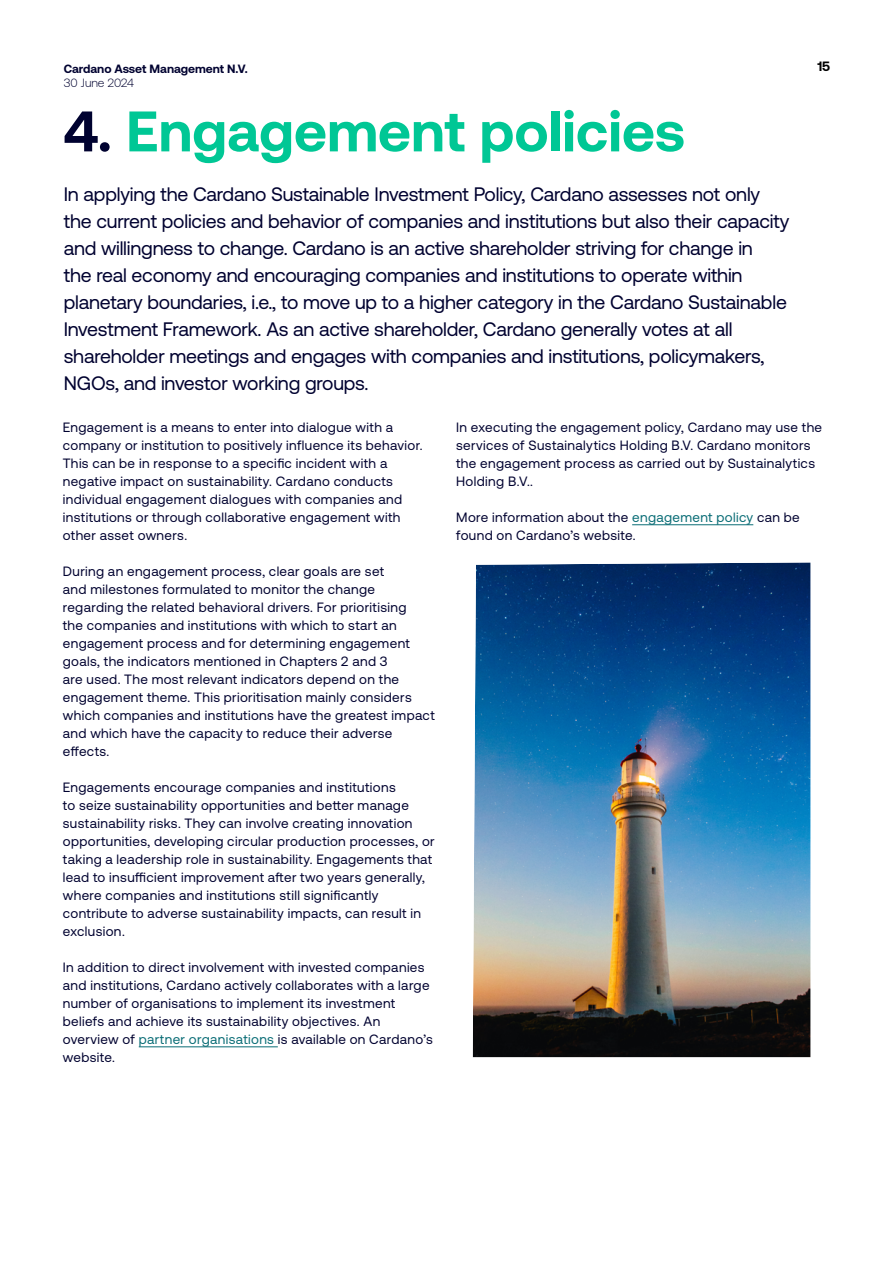
<style>
.page{position:relative;width:893px;height:1263px;background:#fff}
.page>*{position:absolute;margin:0;border:0;box-sizing:border-box;transform-origin:0 0}
.t1{font:700 57px "Aeonik";color:#00c795}
.t2{font:19.5px/27px "Aeonik";letter-spacing:-.01em;color:#000230}
.t3{font:13.5px/18px "Aeonik";letter-spacing:.025em;color:#000230}
.t4{font:700 13.5px "Aeonik";color:#000}
.t5{font:700 12px "Aeonik";color:#000230}
.t6{font:300 12px "Aeonik";color:#000230}
.s1{color:#000230}
.s2{color:#0a6d76}
</style>
<div class="page">
<hr style="left:139px;top:1046px;width:139px;height:1px;background:#0a6d76">
<hr style="left:632px;top:524px;width:121px;height:1px;background:#0a6d76">
<img style="left:472px;top:562px;width:339px;height:496px">
<p class="t5" style="left:64px;top:62px;width:186px">Cardano Asset Management N.V.</p>
<p class="t4" style="left:817px;top:59px;width:14px">15</p>
<p class="t6" style="left:64px;top:76px;width:72px">30 June 2024</p>
<h1 class="t1" style="left:64px;top:99px;width:623px"><span class="s1">4.</span> Engagement policies</h1>
<p class="t2" style="left:64px;top:181px;width:727px">In applying the Cardano Sustainable Investment Policy, Cardano assesses not only the current policies and behavior of companies and institutions but also their capacity and willingness to change. Cardano is an active shareholder striving for change in<br>the real economy and encouraging companies and institutions to operate within planetary boundaries, i.e., to move up to a higher category in the Cardano Sustainable Investment Framework. As an active shareholder, Cardano generally votes at all shareholder meetings and engages with companies and institutions, policymakers, NGOs, and investor working groups.</p>
<p class="t3" style="left:63px;top:418px;width:361px">Engagement is a means to enter into dialogue with a company or institution to positively influence its behavior.<br>This can be in response to a specific incident with a negative impact on sustainability. Cardano conducts individual engagement dialogues with companies and institutions or through collaborative engagement with other asset owners.</p>
<p class="t3" style="left:63px;top:562px;width:373px">During an engagement process, clear goals are set<br>and milestones formulated to monitor the change regarding the related behavioral drivers. For prioritising<br>the companies and institutions with which to start an engagement process and for determining engagement goals, the indicators mentioned in Chapters 2 and 3<br>are used. The most relevant indicators depend on the engagement theme. This prioritisation mainly considers which companies and institutions have the greatest impact and which have the capacity to reduce their adverse effects.</p>
<p class="t3" style="left:63px;top:778px;width:373px">Engagements encourage companies and institutions<br>to seize sustainability opportunities and better manage sustainability risks. They can involve creating innovation opportunities, developing circular production processes, or taking a leadership role in sustainability. Engagements that lead to insufficient improvement after two years generally, where companies and institutions still significantly contribute to adverse sustainability impacts, can result in exclusion.</p>
<p class="t3" style="left:63px;top:958px;width:371px">In addition to direct involvement with invested companies and institutions, Cardano actively collaborates with a large number of organisations to implement its investment beliefs and achieve its sustainability objectives. An overview of <span class="s2">partner organisations</span> is available on Cardano’s website.</p>
<p class="t3" style="left:456px;top:418px;width:367px">In executing the engagement policy, Cardano may use the services of Sustainalytics Holding B.V. Cardano monitors the engagement process as carried out by Sustainalytics Holding B.V..</p>
<p class="t3" style="left:456px;top:508px;width:345px">More information about the <span class="s2">engagement policy</span> can be found on Cardano’s website.</p>
</div>
